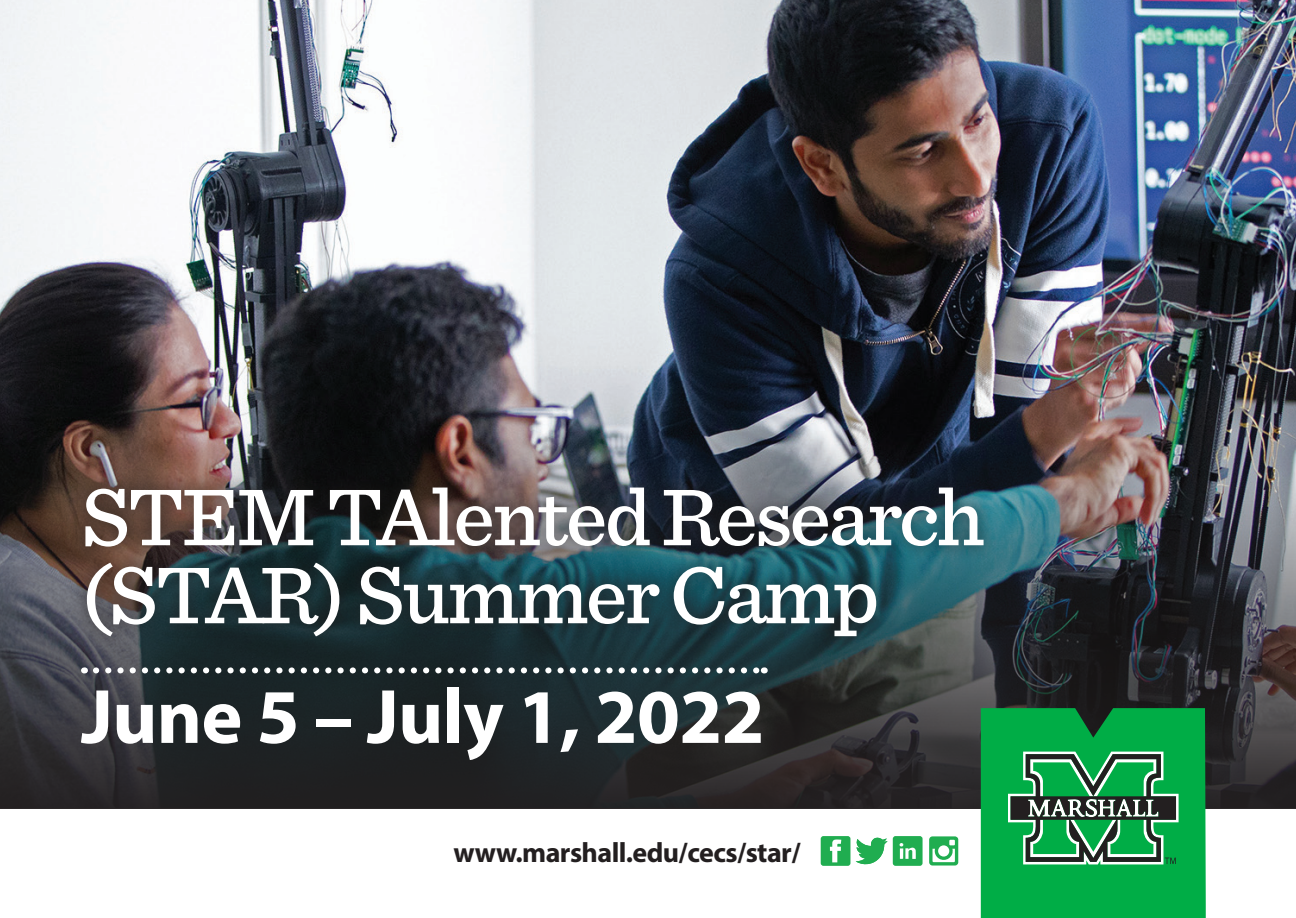
<style>
.page{position:relative;width:1296px;height:918px;background:#fff}
.page>*{position:absolute;margin:0;border:0;box-sizing:border-box;transform-origin:0 0}
.t1{font:500 84px/78px "Sentinel";letter-spacing:-.03em;color:#fff}
.t2{font:700 77.7px "Myriad Pro";letter-spacing:-.01em;color:#fff}
.t3{font:700 27.9px "Myriad Pro";letter-spacing:-.02em;color:#231f20}
</style>
<div class="page">
<img style="left:0;top:0;width:1296px;height:366px">
<img style="left:0;top:366px;width:1296px;height:442px">
<svg style="left:821px;top:836px;width:29px;height:30px"></svg>
<svg style="left:929px;top:836px;width:29px;height:30px"></svg>
<svg style="left:856px;top:836px;width:67px;height:30px"></svg>
<div style="left:69px;top:472px;width:929px;height:180px;background:#231f20;opacity:.75"></div>
<svg style="left:96px;top:667px;width:662px;height:6px"></svg>
<svg style="left:981px;top:708px;width:225px;height:210px;background:#1ba151"></svg>
<p class="t1" style="left:81px;top:474px;width:905px">STEM TAlented Research (STAR) Summer Camp</p>
<p class="t2" style="left:81px;top:666px;width:685px">June 5 – July 1, 2022</p>
<p class="t3" style="left:454px;top:835px;width:349px">www.marshall.edu/cecs/star/</p>
</div>
